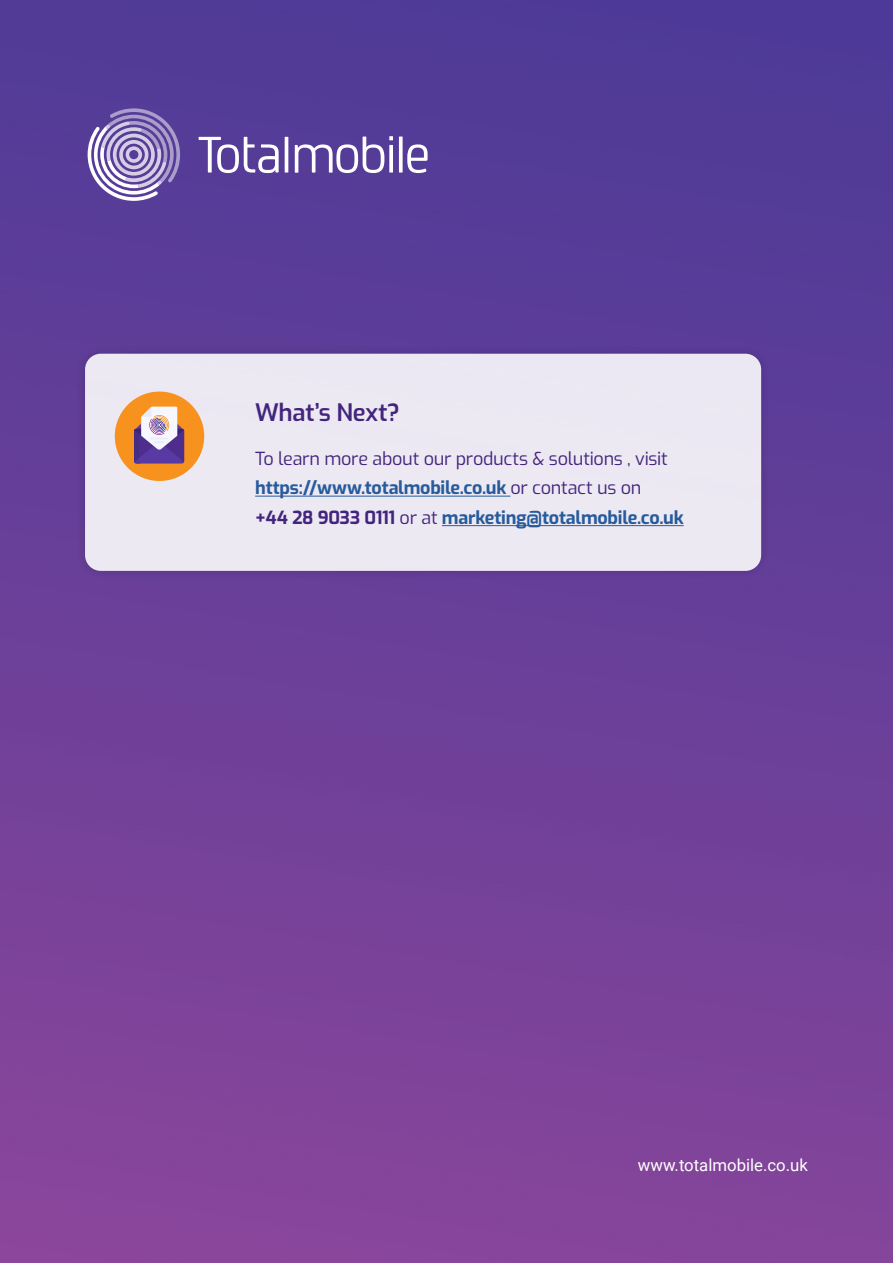
<style>
.page{position:relative;width:893px;height:1263px;background:#fff}
.page>*{position:absolute;margin:0;border:0;box-sizing:border-box;transform-origin:0 0}
.t1{font:600 24px "Exo";letter-spacing:-.01em;color:#44257d}
.t2{font:18px/29.5px "Exo";letter-spacing:-.015em;color:#44257d}
.t3{font:16.8px "Roboto";color:#fff}
.s1{font-weight:700;color:#275b9b}
.s2{font-weight:700}
</style>
<div class="page">
<img style="left:0;top:0;width:893px;height:1263px">
<svg style="left:88px;top:108px;width:92px;height:93px;background:#907fbb"></svg>
<svg style="left:295px;top:136px;width:98px;height:37px"></svg>
<hr style="left:285px;top:137px;width:3px;height:36px;background:#fff">
<svg style="left:399px;top:137px;width:4px;height:36px"></svg>
<svg style="left:407px;top:144px;width:21px;height:29px"></svg>
<svg style="left:199px;top:137px;width:80px;height:36px"></svg>
<div style="left:75px;top:344px;width:696px;height:237px;background:#5f3c95"></div>
<div style="left:85px;top:354px;width:676px;height:217px;background:#ede9f3;border-radius:16px"></div>
<hr style="left:255px;top:496px;width:255px;height:1px;background:#275b9b">
<hr style="left:442px;top:525px;width:242px;height:1px;background:#275b9b">
<div style="left:115px;top:392px;width:89px;height:89px;background:#f7921e;border-radius:50%"></div>
<svg style="left:134px;top:407px;width:50px;height:56px;background:#a78aad"></svg>
<h1 class="t1" style="left:255px;top:395px;width:146px">What’s Next?</h1>
<p class="t2" style="left:255px;top:443px;width:430px">To learn more about our products &amp; solutions , visit <span class="s1">https://www.totalmobile.co.uk</span> or contact us on<br><span class="s2">+44 28 9033 0111</span> or at <span class="s1">marketing@totalmobile.co.uk</span></p>
<p class="t3" style="left:638px;top:1154px;width:172px">www.totalmobile.co.uk</p>
</div>
